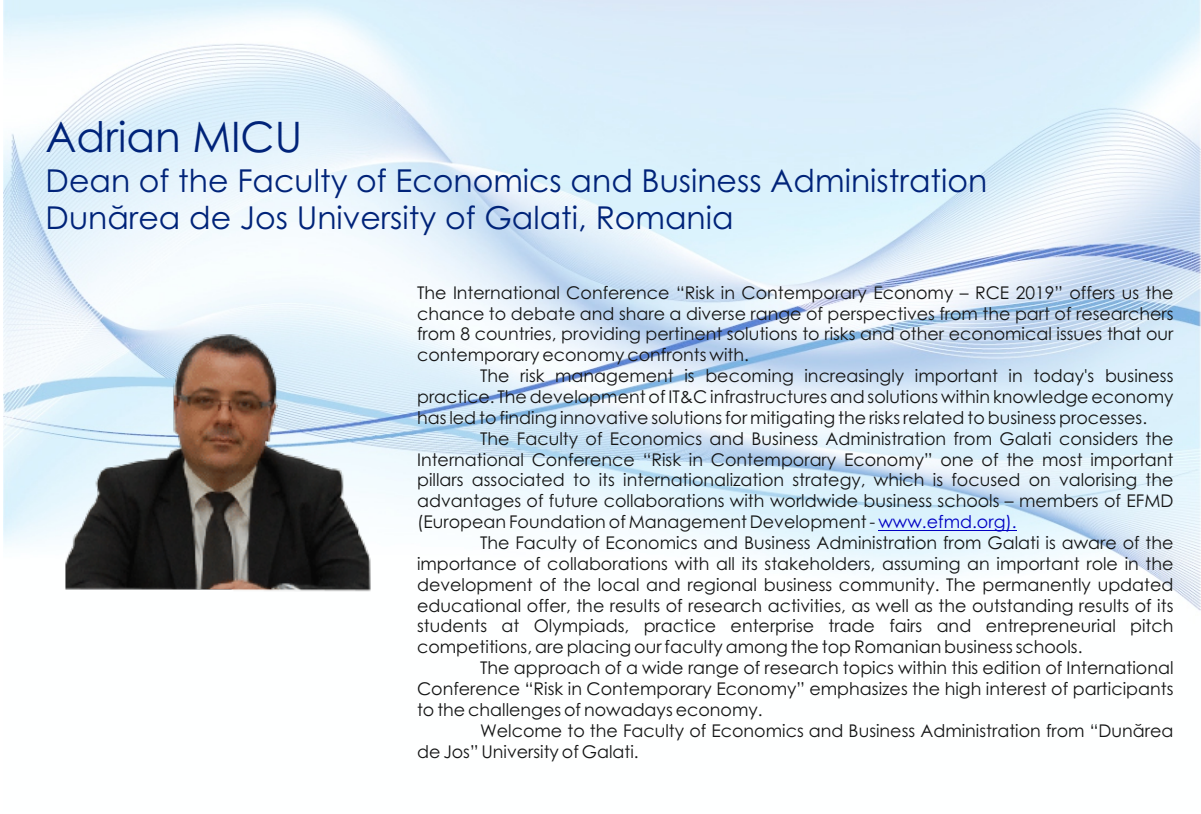
<style>
.page{position:relative;width:1201px;height:814px;background:#fff}
.page>*{position:absolute;margin:0;border:0;box-sizing:border-box;transform-origin:0 0}
.t1{font:42px "Century Gothic";color:#002379}
.t2{font:31.5px/37.4px "Century Gothic";color:#002379}
.t3{font:17.5px/20.8px "Century Gothic";color:#151616;text-align:justify}
.s1{color:#0000c4}
</style>
<div class="page">
<img style="left:4px;top:0;width:1196px;height:611px">
<hr style="left:878px;top:529px;width:138px;height:1px;background:#0000c4">
<img style="left:36px;top:282px;width:365px;height:329px">
<h1 class="t1" style="left:46px;top:120px;width:258px">Adrian MICU</h1>
<h2 class="t2" style="left:46px;top:164px;width:943px">Dean of the Faculty of Economics and Business Administration<br>Dunărea de Jos University of Galati, Romania</h2>
<p class="t3" style="left:417px;top:283px;width:758px">The International Conference “Risk in Contemporary Economy – RCE 2019” offers us the chance to debate and share a diverse range of perspectives from the part of researchers from 8 countries, providing pertinent solutions to risks and other economical issues that our contemporary economy confronts with.</p>
<p class="t3" style="left:417px;top:367px;width:758px;text-indent:63px">The risk management is becoming increasingly important in today's business practice. The development of IT&amp;C infrastructures and solutions within knowledge economy has led to finding innovative solutions for mitigating the risks related to business processes.</p>
<p class="t3" style="left:417px;top:429px;width:758px;text-indent:63px">The Faculty of Economics and Business Administration from Galati considers the International Conference “Risk in Contemporary Economy” one of the most important pillars associated to its internationalization strategy, which is focused on valorising the advantages of future collaborations with worldwide business schools – members of EFMD (European Foundation of Management Development - <span class="s1">www.efmd.org).</span></p>
<p class="t3" style="left:417px;top:534px;width:758px;text-indent:63px">The Faculty of Economics and Business Administration from Galati is aware of the importance of collaborations with all its stakeholders, assuming an important role in the development of the local and regional business community. The permanently updated educational offer, the results of research activities, as well as the outstanding results of its students at Olympiads, practice enterprise trade fairs and entrepreneurial pitch competitions, are placing our faculty among the top Romanian business schools.</p>
<p class="t3" style="left:417px;top:659px;width:758px;text-indent:63px">The approach of a wide range of research topics within this edition of International Conference “Risk in Contemporary Economy” emphasizes the high interest of participants to the challenges of nowadays economy.</p>
<p class="t3" style="left:417px;top:721px;width:758px;text-indent:63px">Welcome to the Faculty of Economics and Business Administration from “Dunărea de Jos” University of Galati.</p>
</div>
